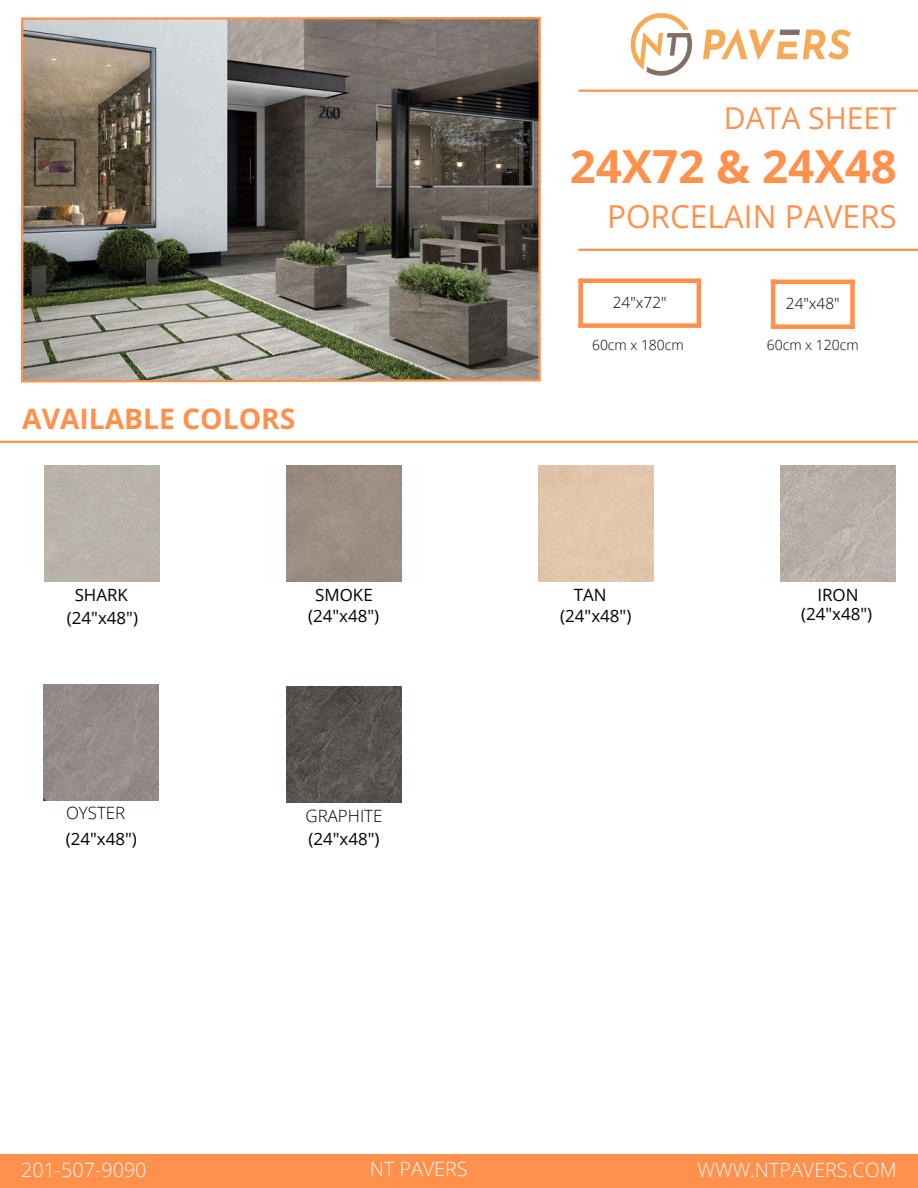
<style>
.page{position:relative;width:918px;height:1188px;background:#fff}
.page>*{position:absolute;margin:0;border:0;box-sizing:border-box;transform-origin:0 0}
.t1{font:700 45.6px "Open Sans";color:#ff914d}
.t2{font:31.65px "Open Sans";color:#ff914d}
.t3{font:30.15px "Open Sans";color:#ff914d}
.t4{font:700 28.2px "Open Sans";color:#ff914d}
.t5{font:300 19.8px "Open Sans";color:#f5f5f5}
.t6{font:16.95px "Open Sans";color:#000}
.t7{font:300 16.95px "Open Sans";color:#000}
.t8{font:300 15.45px "Open Sans";color:#000}
.t9{font:300 13.95px "Open Sans";color:#000}
</style>
<div class="page">
<div style="left:0;top:1154px;width:918px;height:34px;background:#ff914d"></div>
<img style="left:23px;top:21px;width:516px;height:357px">
<hr style="left:0;top:441px;width:918px;height:2px;background:#ff914d">
<hr style="left:578px;top:90px;width:340px;height:2px;background:#ff914d">
<hr style="left:578px;top:249px;width:340px;height:2px;background:#ff914d">
<svg style="left:21px;top:378px;width:520px;height:5px"></svg>
<svg style="left:21px;top:17px;width:520px;height:4px"></svg>
<hr style="left:539px;top:18px;width:2px;height:362px;background:#ff914d">
<hr style="left:21px;top:19px;width:2px;height:362px;background:#ff914d">
<img style="left:630px;top:12px;width:221px;height:64px">
<div style="left:578px;top:279px;width:5px;height:48px;background:#ff914d"></div>
<hr style="left:578px;top:279px;width:123px;height:4px;background:#ff914d">
<div style="left:578px;top:323px;width:123px;height:5px;background:#ff914d"></div>
<hr style="left:697px;top:279px;width:4px;height:49px;background:#ff914d">
<hr style="left:771px;top:280px;width:4px;height:48px;background:#ff914d">
<hr style="left:771px;top:280px;width:84px;height:4px;background:#ff914d">
<div style="left:771px;top:324px;width:84px;height:5px;background:#ff914d"></div>
<div style="left:850px;top:280px;width:5px;height:49px;background:#ff914d"></div>
<div style="left:44px;top:465px;width:115px;height:116px;background:#b9b3aa"></div>
<div style="left:286px;top:465px;width:115px;height:116px;background:#9a8e82"></div>
<img style="left:781px;top:465px;width:114px;height:116px">
<img style="left:44px;top:685px;width:115px;height:115px">
<img style="left:287px;top:687px;width:114px;height:115px">
<p class="t3" style="left:724px;top:97px;width:174px">DATA SHEET</p>
<p class="t1" style="left:570px;top:134px;width:329px">24X72 &amp; 24X48</p>
<p class="t2" style="left:607px;top:194px;width:291px">PORCELAIN PAVERS</p>
<p class="t8" style="left:613px;top:292px;width:55px">24"x72"</p>
<p class="t8" style="left:786px;top:293px;width:55px">24"x48"</p>
<p class="t4" style="left:22px;top:399px;width:275px">AVAILABLE COLORS</p>
<h2 class="t9" style="left:592px;top:335px;width:93px">60cm x 180cm</h2>
<h1 class="t9" style="left:767px;top:335px;width:93px">60cm x 120cm</h1>
<p class="t6" style="left:315px;top:583px;width:59px">SMOKE</p>
<p class="t6" style="left:574px;top:583px;width:34px">TAN</p>
<p class="t6" style="left:817px;top:583px;width:43px">IRON</p>
<p class="t6" style="left:75px;top:583px;width:55px">SHARK</p>
<p class="t6" style="left:67px;top:606px;width:73px">(24"x48")</p>
<p class="t6" style="left:308px;top:604px;width:73px">(24"x48")</p>
<p class="t6" style="left:560px;top:604px;width:73px">(24"x48")</p>
<p class="t6" style="left:801px;top:602px;width:73px">(24"x48")</p>
<p class="t7" style="left:66px;top:801px;width:61px">OYSTER</p>
<p class="t7" style="left:305px;top:804px;width:78px">GRAPHITE</p>
<p class="t6" style="left:66px;top:827px;width:73px">(24"x48")</p>
<p class="t6" style="left:308px;top:827px;width:73px">(24"x48")</p>
<h2 class="t5" style="left:370px;top:1155px;width:99px">NT PAVERS</h2>
<p class="t5" style="left:21px;top:1155px;width:127px">201-507-9090</p>
<p class="t5" style="left:697px;top:1155px;width:201px">WWW.NTPAVERS.COM</p>
</div>
